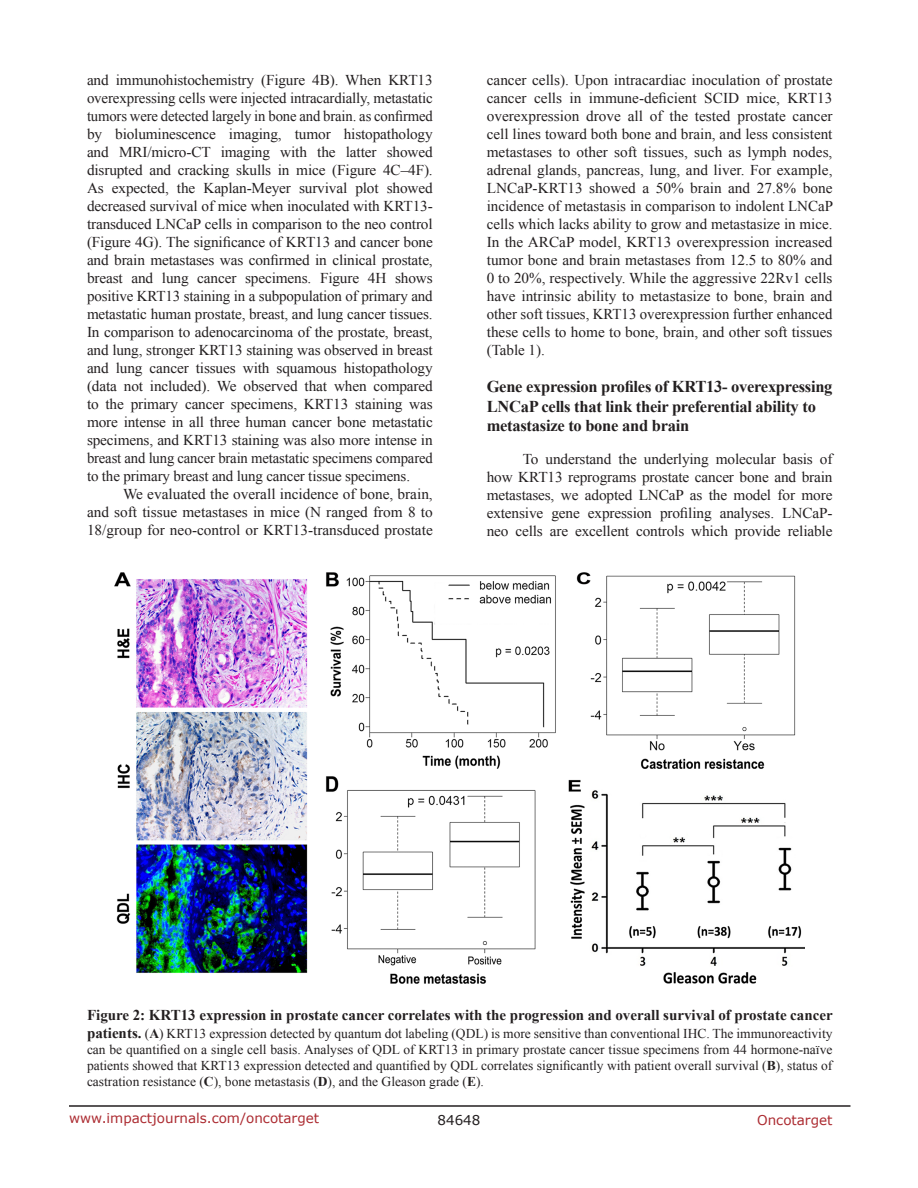
<style>
.page{position:relative;width:918px;height:1188px;background:#fff}
.page>*{position:absolute;margin:0;border:0;box-sizing:border-box;transform-origin:0 0}
.SubHeading_middle{font:700 16.5px/19.8px "Times New Roman";letter-spacing:-.015em;color:#231f20}
.BodyText{font:15px/18px "Times New Roman";letter-spacing:-.01em;color:#231f20;text-align:justify}
.FigureText{font:700 15px "Times New Roman";color:#231f20}
.FigureText-2{font:13.5px/16.2px "Times New Roman";color:#231f20;text-align:justify}
.t1{font:13.5px "Verdana";color:#ac2b31}
.t2{font:13.5px "Verdana";color:#231f20}
.s1{font-weight:700;font-size:15px}
.s2{font-weight:700}
</style>
<div class="page">
<hr style="left:69px;top:1105px;width:781px;height:2px;background:#231f20">
<img style="left:115px;top:573px;width:690px;height:411px">
<p class="BodyText" style="left:87px;top:71px;width:347px">and immunohistochemistry (Figure 4B). When KRT13 overexpressing cells were injected intracardially, metastatic tumors were detected largely in bone and brain. as confirmed by bioluminescence imaging, tumor histopathology and MRI/micro-CT imaging with the latter showed disrupted and cracking skulls in mice (Figure 4C–4F).<br>As expected, the Kaplan-Meyer survival plot showed decreased survival of mice when inoculated with KRT13- transduced LNCaP cells in comparison to the neo control (Figure 4G). The significance of KRT13 and cancer bone and brain metastases was confirmed in clinical prostate, breast and lung cancer specimens. Figure 4H shows positive KRT13 staining in a subpopulation of primary and metastatic human prostate, breast, and lung cancer tissues.<br>In comparison to adenocarcinoma of the prostate, breast, and lung, stronger KRT13 staining was observed in breast and lung cancer tissues with squamous histopathology (data not included). We observed that when compared to the primary cancer specimens, KRT13 staining was more intense in all three human cancer bone metastatic specimens, and KRT13 staining was also more intense in breast and lung cancer brain metastatic specimens compared to the primary breast and lung cancer tissue specimens.</p>
<p class="BodyText" style="left:87px;top:485px;width:347px;text-indent:36px">We evaluated the overall incidence of bone, brain, and soft tissue metastases in mice (N ranged from 8 to 18/group for neo-control or KRT13-transduced prostate</p>
<p class="BodyText" style="left:487px;top:71px;width:348px">cancer cells). Upon intracardiac inoculation of prostate cancer cells in immune-deficient SCID mice, KRT13 overexpression drove all of the tested prostate cancer cell lines toward both bone and brain, and less consistent metastases to other soft tissues, such as lymph nodes, adrenal glands, pancreas, lung, and liver. For example, LNCaP-KRT13 showed a 50% brain and 27.8% bone incidence of metastasis in comparison to indolent LNCaP cells which lacks ability to grow and metastasize in mice.<br>In the ARCaP model, KRT13 overexpression increased tumor bone and brain metastases from 12.5 to 80% and 0 to 20%, respectively. While the aggressive 22Rv1 cells have intrinsic ability to metastasize to bone, brain and other soft tissues, KRT13 overexpression further enhanced these cells to home to bone, brain, and other soft tissues (Table 1).</p>
<p class="SubHeading_middle" style="left:487px;top:376px;width:347px">Gene expression profiles of KRT13- overexpressing<br>LNCaP cells that link their preferential ability to metastasize to bone and brain</p>
<p class="BodyText" style="left:487px;top:450px;width:347px;text-indent:36px">To understand the underlying molecular basis of how KRT13 reprograms prostate cancer bone and brain metastases, we adopted LNCaP as the model for more extensive gene expression profiling analyses. LNCaP&shy;neo cells are excellent controls which provide reliable</p>
<p class="FigureText" style="left:87px;top:1004px;width:747px">Figure 2: KRT13 expression in prostate cancer correlates with the progression and overall survival of prostate cancer</p>
<p class="FigureText-2" style="left:87px;top:1025px;width:747px"><span class="s1">patients.</span> (<span class="s2">A</span>) KRT13 expression detected by quantum dot labeling (QDL) is more sensitive than conventional IHC. The immunoreactivity can be quantified on a single cell basis. Analyses of QDL of KRT13 in primary prostate cancer tissue specimens from 44 hormone-naïve patients showed that KRT13 expression detected and quantified by QDL correlates significantly with patient overall survival (<span class="s2">B</span>), status of castration resistance (<span class="s2">C</span>), bone metastasis (<span class="s2">D</span>), and the Gleason grade (<span class="s2">E</span>).</p>
<p class="t1" style="left:69px;top:1109px;width:252px">www.impactjournals.com/oncotarget</p>
<p class="t2" style="left:438px;top:1111px;width:44px">84648</p>
<p class="t1" style="left:757px;top:1111px;width:77px">Oncotarget</p>
</div>
